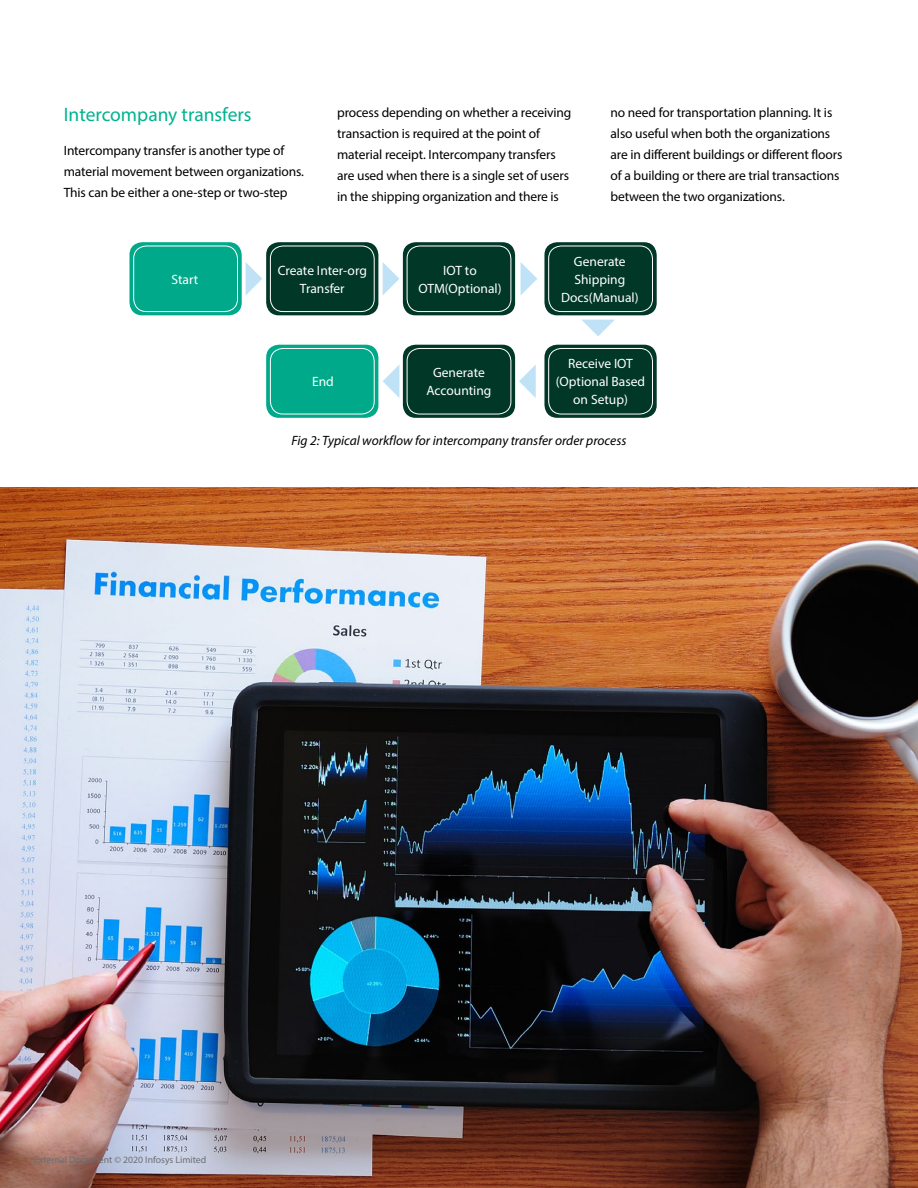
<style>
.page{position:relative;width:918px;height:1188px;background:#fff}
.page>*{position:absolute;margin:0;border:0;box-sizing:border-box;transform-origin:0 0}
.t1{font:19.5px "Myriad Pro";color:#00b38f}
.t2{font:13.5px/21px "Myriad Pro";letter-spacing:-.01em;color:#000}
.t3{font:13.5px/18px "Myriad Pro";color:#fff;text-align:center}
.t4{font:italic 13.5px "Myriad Pro";color:#000}
.t5{font:9.75px "Myriad Pro";color:#6d6e71}
</style>
<div class="page">
<img style="left:0;top:487px;width:918px;height:701px">
<div style="left:129px;top:242px;width:113px;height:73px;background:#00a98a;border-radius:13px"></div>
<div style="left:266px;top:345px;width:112px;height:73px;background:#00a98a;border-radius:13px"></div>
<div style="left:270px;top:348px;width:105px;height:66px;border:1px solid #fff;border-radius:13px"></div>
<div style="left:403px;top:345px;width:112px;height:73px;background:#003726;border-radius:13px"></div>
<div style="left:407px;top:348px;width:104px;height:66px;border:1px solid #fff;border-radius:13px"></div>
<div style="left:544px;top:345px;width:113px;height:73px;background:#003726;border-radius:13px"></div>
<div style="left:548px;top:348px;width:105px;height:66px;border:1px solid #fff;border-radius:13px"></div>
<div style="left:133px;top:246px;width:105px;height:66px;border:1px solid #fff;border-radius:13px"></div>
<div style="left:266px;top:242px;width:112px;height:73px;background:#003726;border-radius:13px"></div>
<div style="left:270px;top:246px;width:105px;height:66px;border:1px solid #fff;border-radius:13px"></div>
<div style="left:403px;top:242px;width:112px;height:73px;background:#003726;border-radius:13px"></div>
<div style="left:407px;top:246px;width:104px;height:66px;border:1px solid #fff;border-radius:13px"></div>
<div style="left:544px;top:242px;width:113px;height:73px;background:#003726;border-radius:13px"></div>
<div style="left:548px;top:246px;width:105px;height:66px;border:1px solid #fff;border-radius:13px"></div>
<svg style="left:246px;top:263px;width:16px;height:32px"></svg>
<svg style="left:383px;top:262px;width:16px;height:33px"></svg>
<svg style="left:521px;top:263px;width:16px;height:32px"></svg>
<svg style="left:519px;top:365px;width:17px;height:33px"></svg>
<svg style="left:383px;top:365px;width:16px;height:33px"></svg>
<svg style="left:582px;top:320px;width:32px;height:16px"></svg>
<h1 class="t1" style="left:64px;top:103px;width:189px">Intercompany transfers</h1>
<p class="t2" style="left:64px;top:140px;width:242px">Intercompany transfer is another type of material movement between organizations.<br>This can be either a one-step or two-step</p>
<p class="t2" style="left:337px;top:102px;width:236px">process depending on whether a receiving transaction is required at the point of material receipt. Intercompany transfers are used when there is a single set of users in the shipping organization and there is</p>
<p class="t2" style="left:611px;top:102px;width:233px">no need for transportation planning. It is also useful when both the organizations are in different buildings or different floors of a building or there are trial transactions between the two organizations.</p>
<p class="t3" style="left:171px;top:270px;width:28px">Start</p>
<p class="t3" style="left:278px;top:261px;width:91px">Create Inter-org<br>Transfer</p>
<p class="t3" style="left:418px;top:261px;width:85px">IOT to<br>OTM(Optional)</p>
<p class="t3" style="left:561px;top:252px;width:79px">Generate<br>Shipping<br>Docs(Manual)</p>
<p class="t3" style="left:312px;top:373px;width:23px">End</p>
<p class="t3" style="left:426px;top:364px;width:66px">Generate<br>Accounting</p>
<p class="t3" style="left:556px;top:354px;width:91px">Receive IOT (Optional Based on Setup)</p>
<p class="t4" style="left:292px;top:432px;width:336px">Fig 2: Typical workflow for intercompany transfer order process</p>
<p class="t5" style="left:34px;top:1154px;width:174px">External Document © 2020 Infosys Limited</p>
</div>
